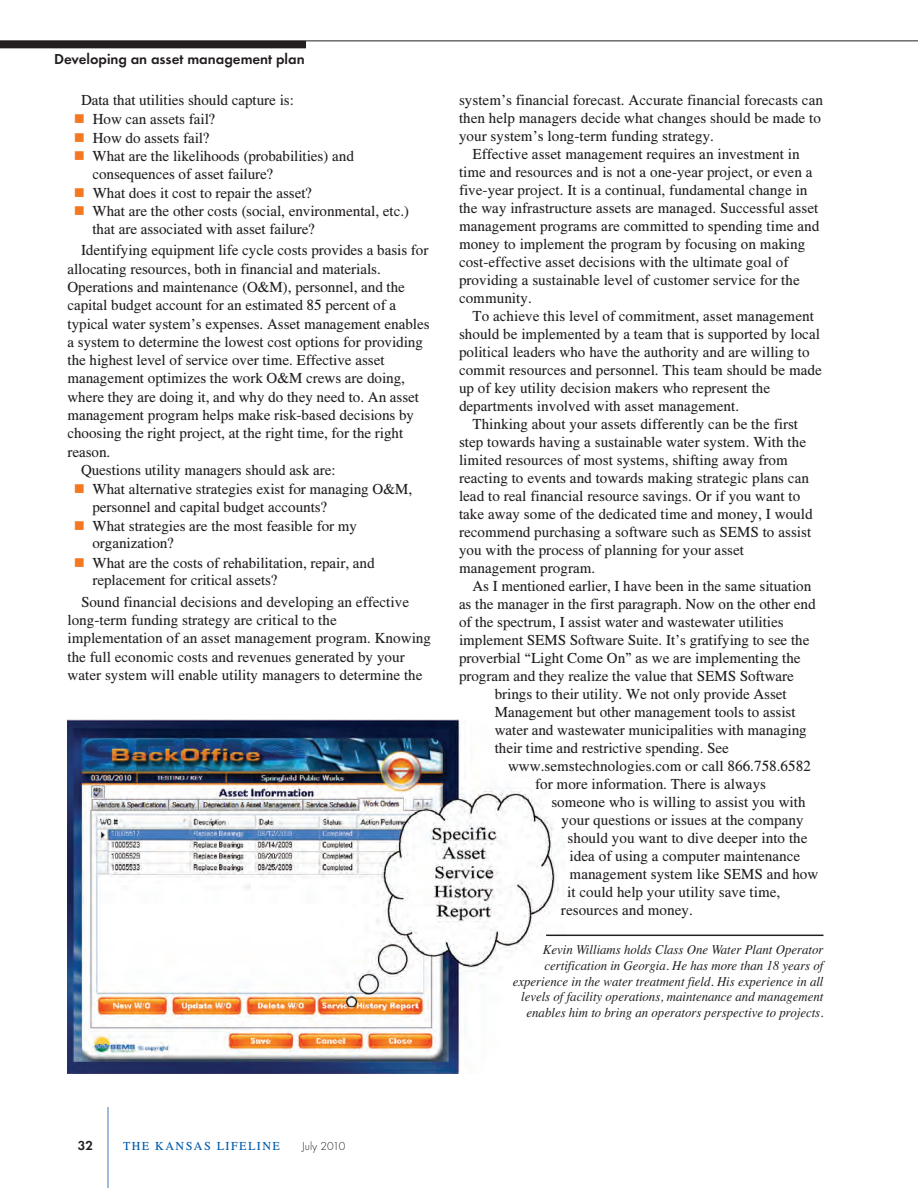
<style>
.page{position:relative;width:918px;height:1188px;background:#fff}
.page>*{position:absolute;margin:0;border:0;box-sizing:border-box;transform-origin:0 0}
.t1{font:15px/18.5px "Times CSATT";letter-spacing:.005em;color:#231f20}
.t2{font:600 15px "Futura T";color:#231f20}
.t3{font:italic 13.5px/15.8px "Times";color:#231f20;text-align:right;scale:.95 1}
.t4{font:600 13.5px "Futura T";color:#231f20}
.t5{font:12px "Times CSATT";letter-spacing:.125em;color:#015ba9}
.t6{font:300 12px "Futura T";color:#231f20}
</style>
<div class="page">
<img style="left:68px;top:720px;width:517px;height:354px">
<hr style="left:546px;top:935px;width:278px;height:1px;background:#231f20">
<hr style="left:108px;top:1107px;width:1px;height:81px;background:#4975b9">
<hr style="left:0;top:40px;width:918px;height:1px;background:#231f20">
<div style="left:0;top:41px;width:306px;height:7px;background:#231f20"></div>
<p class="t2" style="left:54px;top:53px;width:252px">Developing an asset management plan</p>
<p class="t1" style="left:92px;top:92px;width:263px;text-indent:-11px">Data that utilities should capture is:<br>How can assets fail?<br>How do assets fail?<br>What are the likelihoods (probabilities) and consequences of asset failure?</p>
<p class="t1" style="left:92px;top:185px;width:318px;line-height:17.9px">What does it cost to repair the asset?<br>What are the other costs (social, environmental, etc.) that are associated with asset failure?</p>
<p class="t1" style="left:81px;top:242px;width:349px">Identifying equipment life cycle costs provides a basis for</p>
<p class="t1" style="left:68px;top:261px;width:315px">allocating resources, both in financial and materials.</p>
<p class="t1" style="left:68px;top:279px;width:339px">Operations and maintenance (O&amp;M), personnel, and the</p>
<p class="t1" style="left:68px;top:297px;width:330px">capital budget account for an estimated 85 percent of a</p>
<p class="t1" style="left:68px;top:316px;width:364px">typical water system’s expenses. Asset management enables</p>
<p class="t1" style="left:68px;top:334px;width:357px">a system to determine the lowest cost options for providing</p>
<p class="t1" style="left:68px;top:352px;width:319px">the highest level of service over time. Effective asset</p>
<p class="t1" style="left:68px;top:371px;width:339px">management optimizes the work O&amp;M crews are doing,</p>
<p class="t1" style="left:68px;top:389px;width:353px">where they are doing it, and why do they need to. An asset</p>
<p class="t1" style="left:68px;top:407px;width:348px">management program helps make risk-based decisions by</p>
<p class="t1" style="left:68px;top:425px;width:337px">choosing the right project, at the right time, for the right</p>
<p class="t1" style="left:68px;top:444px;width:44px">reason.</p>
<p class="t1" style="left:81px;top:462px;width:256px">Questions utility managers should ask are:</p>
<p class="t1" style="left:93px;top:482px;width:321px">What alternative strategies exist for managing O&amp;M,</p>
<p class="t1" style="left:92px;top:498px;width:266px;line-height:19.5px">personnel and capital budget accounts?<br>What strategies are the most feasible for my</p>
<p class="t1" style="left:92px;top:535px;width:284px;line-height:19.5px">organization?<br>What are the costs of rehabilitation, repair, and</p>
<p class="t1" style="left:81px;top:571px;width:330px;line-height:21.6px;text-indent:11px">replacement for critical assets?<br>Sound financial decisions and developing an effective</p>
<p class="t1" style="left:68px;top:612px;width:365px">long-term funding strategy are critical to the implementation of an asset management program. Knowing the full economic costs and revenues generated by your water system will enable utility managers to determine the</p>
<p class="t1" style="left:459px;top:92px;width:365px">system’s financial forecast. Accurate financial forecasts can</p>
<p class="t1" style="left:459px;top:110px;width:363px">then help managers decide what changes should be made to</p>
<p class="t1" style="left:459px;top:128px;width:257px">your system’s long-term funding strategy.</p>
<p class="t1" style="left:472px;top:146px;width:329px">Effective asset management requires an investment in</p>
<p class="t1" style="left:459px;top:164px;width:355px">time and resources and is not a one-year project, or even a</p>
<p class="t1" style="left:459px;top:182px;width:350px">five-year project. It is a continual, fundamental change in</p>
<p class="t1" style="left:459px;top:200px;width:361px">the way infrastructure assets are managed. Successful asset</p>
<p class="t1" style="left:459px;top:218px;width:362px">management programs are committed to spending time and</p>
<p class="t1" style="left:459px;top:236px;width:348px">money to implement the program by focusing on making</p>
<p class="t1" style="left:459px;top:254px;width:331px">cost-effective asset decisions with the ultimate goal of</p>
<p class="t1" style="left:459px;top:272px;width:342px">providing a sustainable level of customer service for the</p>
<p class="t1" style="left:459px;top:290px;width:74px">community.</p>
<p class="t1" style="left:472px;top:308px;width:343px">To achieve this level of commitment, asset management</p>
<p class="t1" style="left:459px;top:326px;width:362px">should be implemented by a team that is supported by local</p>
<p class="t1" style="left:459px;top:344px;width:352px">political leaders who have the authority and are willing to</p>
<p class="t1" style="left:459px;top:362px;width:364px">commit resources and personnel. This team should be made</p>
<p class="t1" style="left:459px;top:380px;width:313px">up of key utility decision makers who represent the</p>
<p class="t1" style="left:459px;top:398px;width:282px">departments involved with asset management.</p>
<p class="t1" style="left:472px;top:416px;width:327px">Thinking about your assets differently can be the first</p>
<p class="t1" style="left:459px;top:434px;width:348px">step towards having a sustainable water system. With the</p>
<p class="t1" style="left:459px;top:452px;width:330px">limited resources of most systems, shifting away from</p>
<p class="t1" style="left:459px;top:470px;width:351px">reacting to events and towards making strategic plans can</p>
<p class="t1" style="left:459px;top:488px;width:343px">lead to real financial resource savings. Or if you want to</p>
<p class="t1" style="left:459px;top:506px;width:355px">take away some of the dedicated time and money, I would</p>
<p class="t1" style="left:459px;top:524px;width:354px">recommend purchasing a software such as SEMS to assist</p>
<p class="t1" style="left:459px;top:542px;width:287px">you with the process of planning for your asset</p>
<p class="t1" style="left:459px;top:560px;width:138px">management program.</p>
<p class="t1" style="left:472px;top:578px;width:340px">As I mentioned earlier, I have been in the same situation</p>
<p class="t1" style="left:459px;top:596px;width:358px">as the manager in the first paragraph. Now on the other end</p>
<p class="t1" style="left:459px;top:614px;width:326px">of the spectrum, I assist water and wastewater utilities</p>
<p class="t1" style="left:459px;top:632px;width:352px">implement SEMS Software Suite. It’s gratifying to see the</p>
<p class="t1" style="left:459px;top:650px;width:343px">proverbial “Light Come On” as we are implementing the</p>
<p class="t1" style="left:459px;top:668px;width:336px">program and they realize the value that SEMS Software</p>
<p class="t1" style="left:495px;top:686px;width:294px">brings to their utility. We not only provide Asset</p>
<p class="t1" style="left:495px;top:704px;width:302px">Management but other management tools to assist</p>
<p class="t1" style="left:495px;top:722px;width:314px">water and wastewater municipalities with managing</p>
<p class="t1" style="left:495px;top:740px;width:236px">their time and restrictive spending. See</p>
<p class="t1" style="left:508px;top:758px;width:304px">www.semstechnologies.com or call 866.758.6582</p>
<p class="t1" style="left:535px;top:776px;width:232px">for more information. There is always</p>
<p class="t1" style="left:551px;top:794px;width:256px">someone who is willing to assist you with</p>
<p class="t1" style="left:562px;top:812px;width:243px">your questions or issues at the company</p>
<p class="t1" style="left:568px;top:830px;width:241px">should you want to dive deeper into the</p>
<p class="t1" style="left:570px;top:848px;width:232px">idea of using a computer maintenance</p>
<p class="t1" style="left:570px;top:866px;width:250px">management system like SEMS and how</p>
<p class="t1" style="left:567px;top:884px;width:215px">it could help your utility save time,</p>
<p class="t1" style="left:561px;top:902px;width:133px">resources and money.</p>
<p class="t3" style="left:513px;top:943px;width:329px">Kevin Williams holds Class One Water Plant Operator certification in Georgia. He has more than 18 years of experience in the water treatment field. His experience in all levels of facility operations, maintenance and management enables him to bring an operators perspective to projects.</p>
<p class="t4" style="left:78px;top:1140px;width:17px">32</p>
<p class="t5" style="left:123px;top:1141px;width:158px">THE KANSAS LIFELINE</p>
<p class="t6" style="left:302px;top:1141px;width:45px">July 2010</p>
</div>
